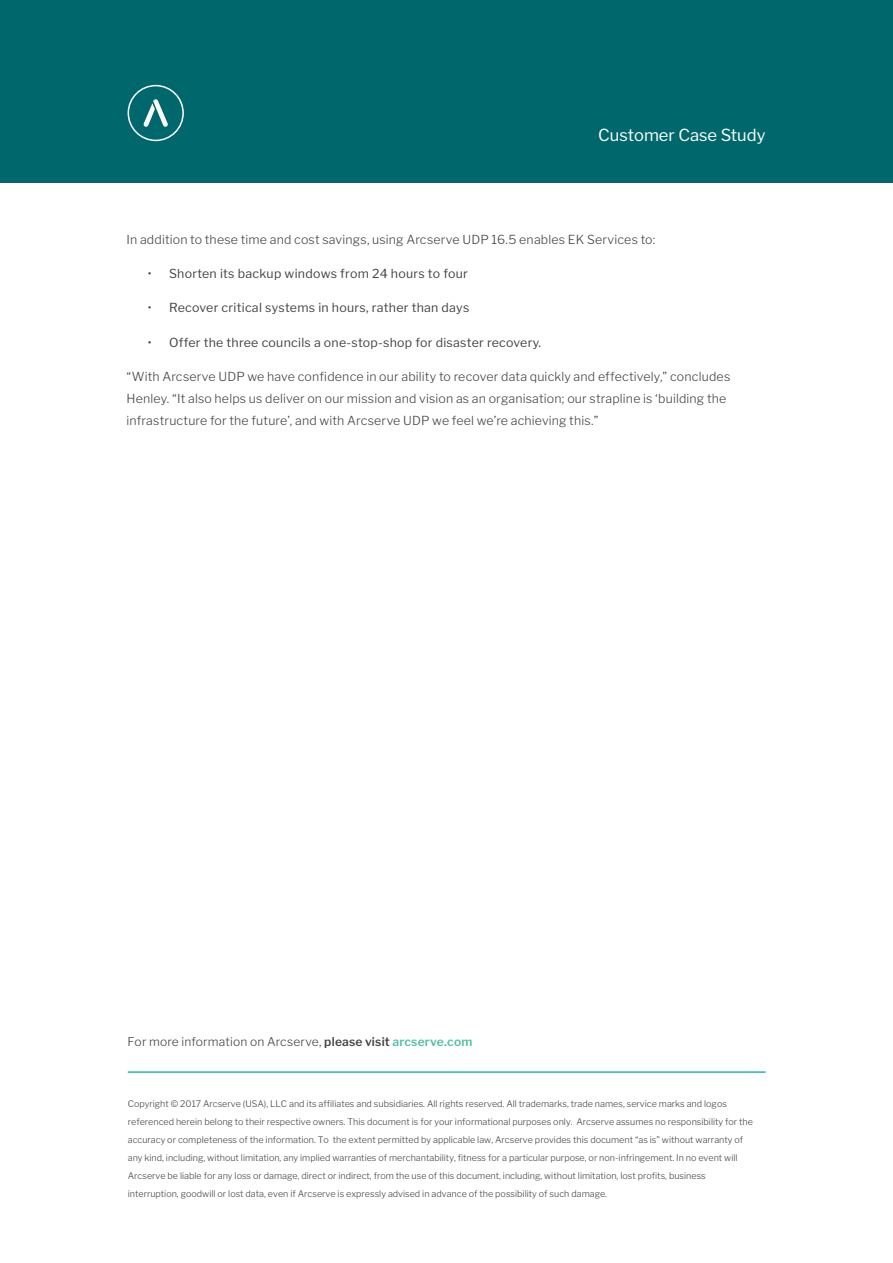
<style>
.page{position:relative;width:893px;height:1263px;background:#fff}
.page>*{position:absolute;margin:0;border:0;box-sizing:border-box;transform-origin:0 0}
.t1{font:16.5px "Libre Franklin";color:#fff}
.t2{font:300 12.3px/21.8px "Libre Franklin";letter-spacing:.015em;color:#444}
.t3{font:12.3px "Libre Franklin";letter-spacing:.02em;color:#444}
.t4{font:300 12px "Libre Franklin";letter-spacing:.015em;color:#434343}
.t5{font:300 9px/18px "Libre Franklin";color:#444}
.s1{font-weight:600}
.s2{font-weight:600;color:#4cbfa6}
</style>
<div class="page">
<div style="left:0;top:0;width:893px;height:182px;background:#00686c"></div>
<svg style="left:144px;top:99px;width:24px;height:28px"></svg>
<div style="left:128px;top:85px;width:56px;height:56px;border:2px solid #fff;border-radius:50%"></div>
<hr style="left:128px;top:1071px;width:638px;height:2px;background:#24bca4">
<p class="t1" style="left:598px;top:125px;width:169px">Customer Case Study</p>
<p class="t2" style="left:126px;top:229px;width:530px">In addition to these time and cost savings, using Arcserve UDP 16.5 enables EK Services to:</p>
<p class="t3" style="left:148px;top:266px;width:322px">• Shorten its backup windows from 24 hours to four</p>
<p class="t3" style="left:148px;top:300px;width:323px">• Recover critical systems in hours, rather than days</p>
<p class="t3" style="left:148px;top:335px;width:395px">• Offer the three councils a one-stop-shop for disaster recovery.</p>
<p class="t2" style="left:126px;top:366px;width:605px">“With Arcserve UDP we have confidence in our ability to recover data quickly and effectively,” concludes<br>Henley. “It also helps us deliver on our mission and vision as an organisation; our strapline is ‘building the infrastructure for the future’, and with Arcserve UDP we feel we’re achieving this.”</p>
<p class="t4" style="left:128px;top:1034px;width:346px">For more information on Arcserve, <span class="s1">please visit</span> <span class="s2">arcserve.com</span></p>
<p class="t5" style="left:128px;top:1095px;width:627px">Copyright © 2017 Arcserve (USA), LLC and its affiliates and subsidiaries. All rights reserved. All trademarks, trade names, service marks and logos referenced herein belong to their respective owners. This document is for your informational purposes only. Arcserve assumes no responsibility for the accuracy or completeness of the information. To the extent permitted by applicable law, Arcserve provides this document “as is” without warranty of any kind, including, without limitation, any implied warranties of merchantability, fitness for a particular purpose, or non-infringement. In no event will Arcserve be liable for any loss or damage, direct or indirect, from the use of this document, including, without limitation, lost profits, business interruption, goodwill or lost data, even if Arcserve is expressly advised in advance of the possibility of such damage.</p>
</div>
